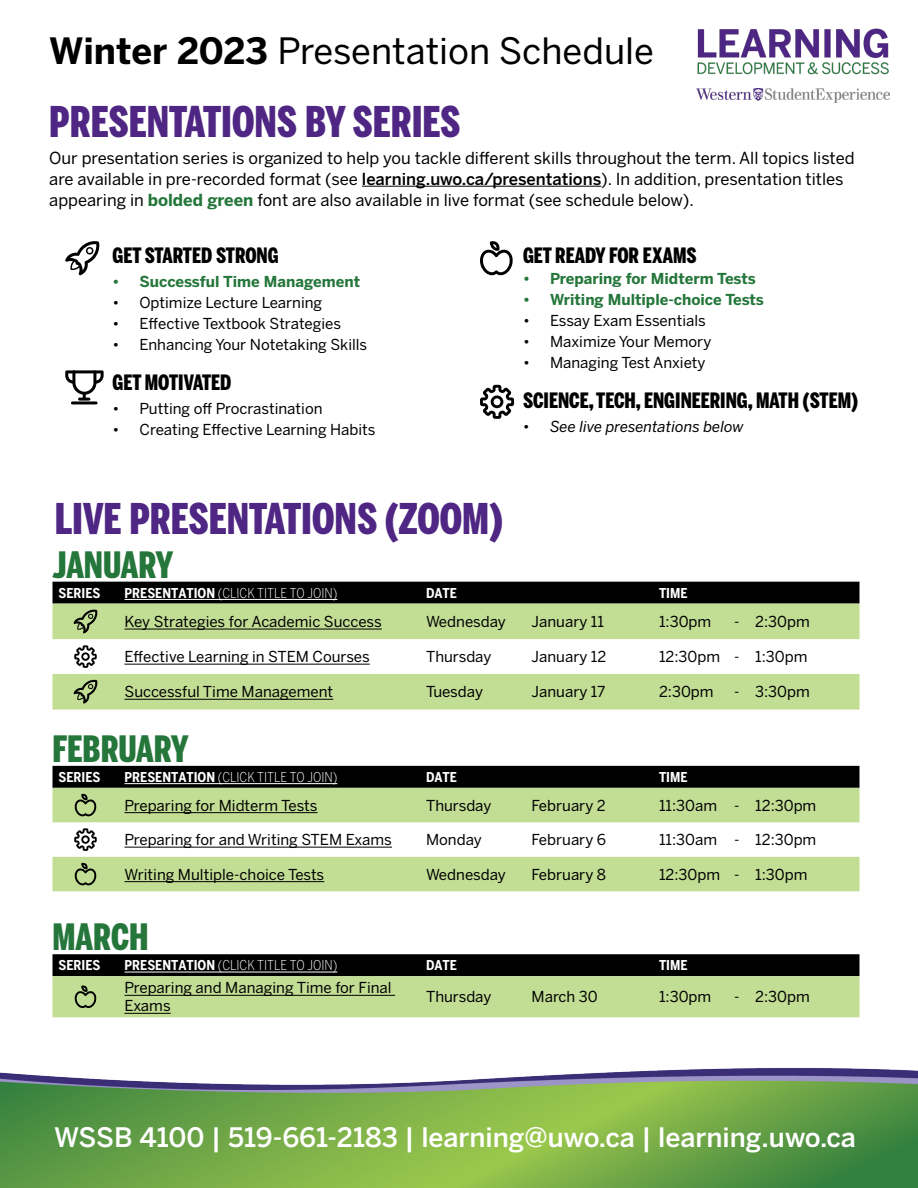
<style>
.page{position:relative;width:918px;height:1188px;background:#fff}
.page>*{position:absolute;margin:0;border:0;box-sizing:border-box;transform-origin:0 0}
.t1{font:900 42px "Benton Sans Comp";color:#4f2683}
.t2{font:36px "Benton Sans";color:#000}
.t3{font:900 36px "Benton Sans Comp";color:#24763a}
.t4{font:500 26.7px "Benton Sans";color:#fff}
.t5{font:900 21px "Benton Sans Comp";color:#000}
.t6{font:16.5px/21px "Benton Sans";color:#000}
.t7{font:15px/18px "Benton Sans";color:#000}
.t8{font:700 15px "Benton Sans";color:#24763a}
.t9{font:italic 15px "Benton Sans";color:#000}
.t10{font:300 condensed 13.5px "Benton Sans";color:#fff}
.t11{font:700 condensed 13.5px "Benton Sans";color:#fff}
.s1{font-weight:700}
.s2{font-weight:500}
.s3{font-weight:700;color:#24763a}
</style>
<div class="page">
<div style="left:52px;top:582px;width:808px;height:22px;background:#000"></div>
<div style="left:52px;top:604px;width:808px;height:106px;background:#c2dd94"></div>
<hr style="left:124px;top:599px;width:213px;height:1px;background:#fff">
<svg style="left:74px;top:610px;width:24px;height:23px"></svg>
<hr style="left:124px;top:629px;width:258px;height:1px;background:#000">
<svg style="left:52px;top:639px;width:808px;height:35px"></svg>
<hr style="left:124px;top:664px;width:246px;height:1px;background:#000">
<svg style="left:74px;top:680px;width:24px;height:24px"></svg>
<hr style="left:124px;top:699px;width:209px;height:1px;background:#000">
<div style="left:52px;top:766px;width:808px;height:22px;background:#000"></div>
<svg style="left:52px;top:788px;width:808px;height:103px;fill:#c2dd94"></svg>
<hr style="left:124px;top:783px;width:213px;height:1px;background:#fff">
<svg style="left:74px;top:794px;width:22px;height:22px"></svg>
<hr style="left:124px;top:812px;width:194px;height:1px;background:#000">
<svg style="left:74px;top:828px;width:23px;height:23px"></svg>
<hr style="left:124px;top:847px;width:268px;height:1px;background:#000">
<svg style="left:74px;top:863px;width:22px;height:22px"></svg>
<hr style="left:124px;top:881px;width:200px;height:1px;background:#000">
<svg style="left:52px;top:954px;width:808px;height:63px;background:#7f9061"></svg>
<hr style="left:124px;top:995px;width:271px;height:1px;background:#000">
<hr style="left:124px;top:1013px;width:47px;height:1px;background:#000">
<img style="left:697px;top:28px;width:192px;height:47px">
<img style="left:696px;top:88px;width:194px;height:15px">
<img style="left:0;top:1068px;width:918px;height:120px">
<hr style="left:362px;top:186px;width:239px;height:1px;background:#000">
<hr style="left:71px;top:401px;width:27px;height:3px;background:#000;border-radius:2px">
<svg style="left:65px;top:370px;width:39px;height:31px"></svg>
<svg style="left:65px;top:241px;width:35px;height:34px"></svg>
<svg style="left:480px;top:385px;width:34px;height:34px"></svg>
<svg style="left:480px;top:241px;width:33px;height:34px"></svg>
<p class="t2" style="left:49px;top:30px;width:606px"><span class="s1">Winter 2023</span> Presentation Schedule</p>
<p class="t1" style="left:49px;top:97px;width:413px">PRESENTATIONS BY SERIES</p>
<p class="t6" style="left:49px;top:147px;width:807px">Our presentation series is organized to help you tackle different skills throughout the term. All topics listed are available in pre-recorded format (see <span class="s2">learning.uwo.ca/presentations</span>). In addition, presentation titles appearing in <span class="s3">bolded green</span> font are also available in live format (see schedule below).</p>
<p class="t5" style="left:112px;top:243px;width:168px">GET STARTED STRONG</p>
<p class="t8" style="left:112px;top:273px;width:249px">• Successful Time Management</p>
<p class="t7" style="left:112px;top:293px;width:211px">• Optimize Lecture Learning</p>
<p class="t7" style="left:112px;top:314px;width:230px">• Effective Textbook Strategies</p>
<p class="t7" style="left:112px;top:335px;width:256px">• Enhancing Your Notetaking Skills</p>
<p class="t5" style="left:112px;top:370px;width:120px">GET MOTIVATED</p>
<p class="t7" style="left:112px;top:400px;width:212px">• Putting off Procrastination</p>
<p class="t7" style="left:112px;top:421px;width:265px">• Creating Effective Learning Habits</p>
<p class="t5" style="left:523px;top:243px;width:175px">GET READY FOR EXAMS</p>
<p class="t8" style="left:523px;top:270px;width:234px">• Preparing for Midterm Tests</p>
<p class="t8" style="left:523px;top:291px;width:242px">• Writing Multiple-choice Tests</p>
<p class="t7" style="left:523px;top:311px;width:184px">• Essay Exam Essentials</p>
<p class="t7" style="left:523px;top:332px;width:190px">• Maximize Your Memory</p>
<p class="t7" style="left:523px;top:353px;width:184px">• Managing Test Anxiety</p>
<p class="t5" style="left:523px;top:388px;width:336px">SCIENCE, TECH, ENGINEERING, MATH (STEM)</p>
<p class="t9" style="left:523px;top:418px;width:222px">• See live presentations below</p>
<p class="t1" style="left:55px;top:495px;width:450px">LIVE PRESENTATIONS (ZOOM)</p>
<p class="t3" style="left:52px;top:544px;width:122px">JANUARY</p>
<p class="t11" style="left:58px;top:585px;width:43px">SERIES</p>
<p class="t10" style="left:124px;top:585px;width:214px"><span class="s1">PRESENTATION</span> (CLICK TITLE TO JOIN)</p>
<p class="t11" style="left:426px;top:585px;width:32px">DATE</p>
<p class="t11" style="left:659px;top:585px;width:30px">TIME</p>
<p class="t7" style="left:124px;top:612px;width:259px">Key Strategies for Academic Success</p>
<p class="t7" style="left:426px;top:612px;width:81px">Wednesday</p>
<p class="t7" style="left:532px;top:612px;width:74px">January 11</p>
<p class="t7" style="left:659px;top:612px;width:54px">1:30pm</p>
<p class="t7" style="left:734px;top:612px;width:7px">-</p>
<p class="t7" style="left:755px;top:612px;width:56px">2:30pm</p>
<p class="t7" style="left:124px;top:648px;width:247px">Effective Learning in STEM Courses</p>
<p class="t7" style="left:426px;top:648px;width:67px">Thursday</p>
<p class="t7" style="left:532px;top:648px;width:76px">January 12</p>
<p class="t7" style="left:659px;top:648px;width:63px">12:30pm</p>
<p class="t7" style="left:734px;top:648px;width:7px">-</p>
<p class="t7" style="left:755px;top:648px;width:54px">1:30pm</p>
<p class="t7" style="left:124px;top:683px;width:210px">Successful Time Management</p>
<p class="t7" style="left:426px;top:683px;width:59px">Tuesday</p>
<p class="t7" style="left:532px;top:683px;width:75px">January 17</p>
<p class="t7" style="left:659px;top:683px;width:56px">2:30pm</p>
<p class="t7" style="left:734px;top:683px;width:7px">-</p>
<p class="t7" style="left:755px;top:683px;width:56px">3:30pm</p>
<p class="t3" style="left:52px;top:728px;width:137px">FEBRUARY</p>
<p class="t11" style="left:58px;top:769px;width:43px">SERIES</p>
<p class="t10" style="left:124px;top:769px;width:214px"><span class="s1">PRESENTATION</span> (CLICK TITLE TO JOIN)</p>
<p class="t11" style="left:426px;top:769px;width:32px">DATE</p>
<p class="t11" style="left:659px;top:769px;width:30px">TIME</p>
<p class="t7" style="left:124px;top:796px;width:195px">Preparing for Midterm Tests</p>
<p class="t7" style="left:426px;top:796px;width:67px">Thursday</p>
<p class="t7" style="left:532px;top:796px;width:76px">February 2</p>
<p class="t7" style="left:659px;top:796px;width:60px">11:30am</p>
<p class="t7" style="left:734px;top:796px;width:7px">-</p>
<p class="t7" style="left:755px;top:796px;width:63px">12:30pm</p>
<p class="t7" style="left:124px;top:831px;width:269px">Preparing for and Writing STEM Exams</p>
<p class="t7" style="left:426px;top:831px;width:57px">Monday</p>
<p class="t7" style="left:532px;top:831px;width:76px">February 6</p>
<p class="t7" style="left:659px;top:831px;width:60px">11:30am</p>
<p class="t7" style="left:734px;top:831px;width:7px">-</p>
<p class="t7" style="left:755px;top:831px;width:63px">12:30pm</p>
<p class="t7" style="left:124px;top:865px;width:201px">Writing Multiple-choice Tests</p>
<p class="t7" style="left:426px;top:865px;width:81px">Wednesday</p>
<p class="t7" style="left:532px;top:865px;width:76px">February 8</p>
<p class="t7" style="left:659px;top:865px;width:63px">12:30pm</p>
<p class="t7" style="left:734px;top:865px;width:7px">-</p>
<p class="t7" style="left:755px;top:865px;width:54px">1:30pm</p>
<p class="t3" style="left:52px;top:916px;width:98px">MARCH</p>
<p class="t11" style="left:58px;top:957px;width:43px">SERIES</p>
<p class="t10" style="left:124px;top:958px;width:214px"><span class="s1">PRESENTATION</span> (CLICK TITLE TO JOIN)</p>
<p class="t11" style="left:426px;top:957px;width:32px">DATE</p>
<p class="t11" style="left:659px;top:957px;width:30px">TIME</p>
<p class="t7" style="left:124px;top:979px;width:269px">Preparing and Managing Time for Final<br>Exams</p>
<p class="t7" style="left:426px;top:988px;width:67px">Thursday</p>
<p class="t7" style="left:532px;top:988px;width:68px">March 30</p>
<p class="t7" style="left:659px;top:988px;width:54px">1:30pm</p>
<p class="t7" style="left:734px;top:988px;width:7px">-</p>
<p class="t7" style="left:755px;top:988px;width:56px">2:30pm</p>
<p class="t4" style="left:54px;top:1122px;width:803px">WSSB 4100 | 519-661-2183 | learning@uwo.ca | learning.uwo.ca</p>
</div>
